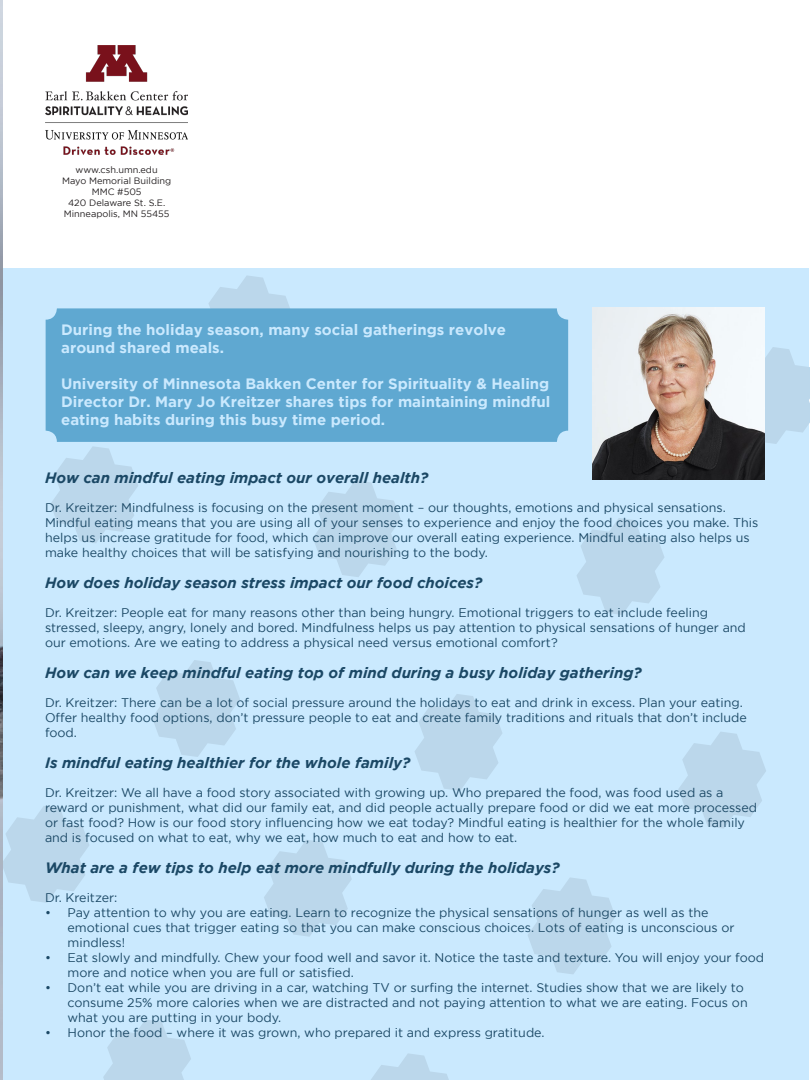
<style>
.page{position:relative;width:810px;height:1080px;background:#fff}
.page>*{position:absolute;margin:0;border:0;box-sizing:border-box;transform-origin:0 0}
.t1{font:italic 700 15px "Gotham";color:#1b4865}
.t2{font:700 15px/18px "Gotham";color:#cae9fe}
.t3{font:12.5px/15px "Gotham";color:#1b4865}
.t4{font:9.25px "Gotham";color:#231f20}
</style>
<div class="page">
<div style="left:1px;top:268px;width:808px;height:811px;background:#cae9fe"></div>
<svg style="left:51px;top:446px;width:87px;height:97px"></svg>
<svg style="left:2px;top:806px;width:87px;height:97px"></svg>
<svg style="left:209px;top:276px;width:81px;height:32px"></svg>
<svg style="left:152px;top:660px;width:88px;height:97px"></svg>
<svg style="left:103px;top:1020px;width:88px;height:60px"></svg>
<svg style="left:313px;top:480px;width:88px;height:97px"></svg>
<svg style="left:264px;top:840px;width:88px;height:97px"></svg>
<svg style="left:415px;top:694px;width:87px;height:97px"></svg>
<svg style="left:371px;top:1053px;width:78px;height:27px"></svg>
<svg style="left:577px;top:518px;width:87px;height:97px"></svg>
<svg style="left:528px;top:878px;width:87px;height:96px"></svg>
<svg style="left:765px;top:347px;width:45px;height:97px"></svg>
<svg style="left:678px;top:732px;width:88px;height:97px"></svg>
<div style="left:46px;top:308px;width:522px;height:134px;background:#5fa8d1;border-radius:11px"></div>
<img style="left:45px;top:45px;width:143px;height:109px">
<img style="left:592px;top:308px;width:173px;height:172px">
<img style="left:0;top:0;width:2px;height:1080px">
<p class="t4" style="left:76px;top:164px;width:84px">www.csh.umn.edu</p>
<p class="t4" style="left:62px;top:175px;width:111px">Mayo Memorial Building</p>
<p class="t4" style="left:92px;top:186px;width:51px">MMC #505</p>
<p class="t4" style="left:68px;top:197px;width:99px">420 Delaware St. S.E.</p>
<p class="t4" style="left:64px;top:208px;width:107px">Minneapolis, MN 55455</p>
<p class="t2" style="left:61px;top:321px;width:446px">During the holiday season, many social gatherings revolve around shared meals.</p>
<p class="t2" style="left:61px;top:375px;width:491px;text-align:justify">University of Minnesota Bakken Center for Spirituality &amp; Healing Director Dr. Mary Jo Kreitzer shares tips for maintaining mindful eating habits during this busy time period.</p>
<p class="t1" style="left:45px;top:469px;width:385px">How can mindful eating impact our overall health?</p>
<p class="t3" style="left:45px;top:500px;width:715px">Dr. Kreitzer: Mindfulness is focusing on the present moment – our thoughts, emotions and physical sensations.<br>Mindful eating means that you are using all of your senses to experience and enjoy the food choices you make. This helps us increase gratitude for food, which can improve our overall eating experience. Mindful eating also helps us make healthy choices that will be satisfying and nourishing to the body.</p>
<p class="t1" style="left:45px;top:574px;width:439px">How does holiday season stress impact our food choices?</p>
<p class="t3" style="left:45px;top:605px;width:702px">Dr. Kreitzer: People eat for many reasons other than being hungry. Emotional triggers to eat include feeling stressed, sleepy, angry, lonely and bored. Mindfulness helps us pay attention to physical sensations of hunger and our emotions. Are we eating to address a physical need versus emotional comfort?</p>
<p class="t1" style="left:45px;top:664px;width:598px">How can we keep mindful eating top of mind during a busy holiday gathering?</p>
<p class="t3" style="left:45px;top:695px;width:703px">Dr. Kreitzer: There can be a lot of social pressure around the holidays to eat and drink in excess. Plan your eating.<br>Offer healthy food options, don’t pressure people to eat and create family traditions and rituals that don’t include food.</p>
<p class="t1" style="left:45px;top:754px;width:367px">Is mindful eating healthier for the whole family?</p>
<p class="t3" style="left:45px;top:785px;width:714px">Dr. Kreitzer: We all have a food story associated with growing up. Who prepared the food, was food used as a reward or punishment, what did our family eat, and did people actually prepare food or did we eat more processed or fast food? How is our food story influencing how we eat today? Mindful eating is healthier for the whole family and is focused on what to eat, why we eat, how much to eat and how to eat.</p>
<p class="t1" style="left:45px;top:859px;width:516px">What are a few tips to help eat more mindfully during the holidays?</p>
<p class="t3" style="left:45px;top:890px;width:74px">Dr. Kreitzer:</p>
<p class="t3" style="left:68px;top:905px;width:669px;text-indent:-22px">• Pay attention to why you are eating. Learn to recognize the physical sensations of hunger as well as the emotional cues that trigger eating so that you can make conscious choices. Lots of eating is unconscious or mindless!</p>
<p class="t3" style="left:68px;top:950px;width:698px;text-indent:-22px">• Eat slowly and mindfully. Chew your food well and savor it. Notice the taste and texture. You will enjoy your food more and notice when you are full or satisfied.</p>
<p class="t3" style="left:68px;top:980px;width:682px;text-indent:-22px">• Don’t eat while you are driving in a car, watching TV or surfing the internet. Studies show that we are likely to consume 25% more calories when we are distracted and not paying attention to what we are eating. Focus on what you are putting in your body.</p>
<p class="t3" style="left:45px;top:1025px;width:501px">• Honor the food – where it was grown, who prepared it and express gratitude.</p>
</div>
